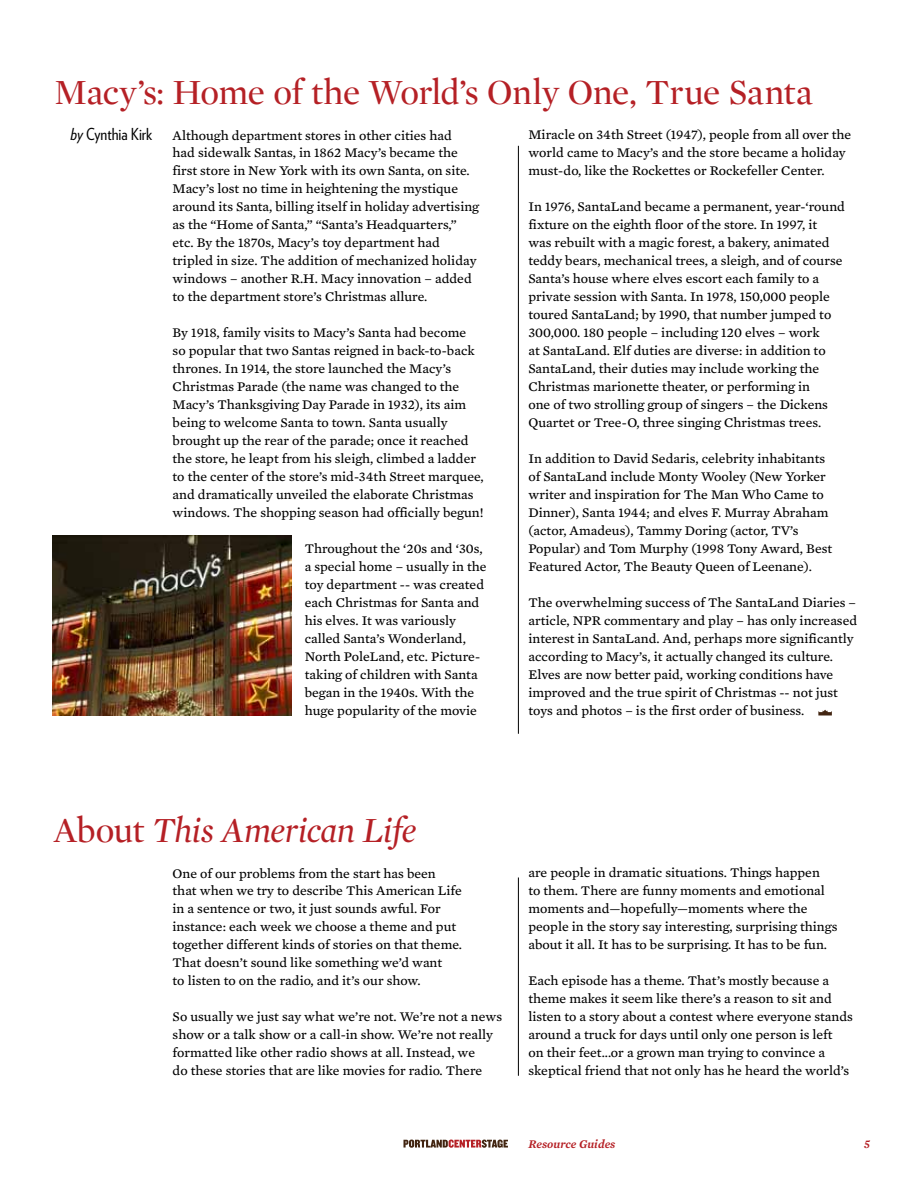
<style>
.page{position:relative;width:918px;height:1188px;background:#fff}
.page>*{position:absolute;margin:0;border:0;box-sizing:border-box;transform-origin:0 0}
.t1{font:36px "Mercury Display Roman";letter-spacing:-.015em;color:#b52025}
.t2{font:italic 36px "Mercury Display";letter-spacing:-.01em;color:#b52025}
.t3{font:13.5px/18px "Mercury Text G3 Roman";color:#000}
.t4{font:italic 600 12px "Mercury Text G1";color:#b52025}
.s1{font-family:"Verlag Condensed";font-style:italic;font-size:16.5px}
.s2{font-family:"Verlag Condensed";font-size:16.5px}
.s3{font-family:"Mercury Display Roman";font-style:normal}
</style>
<div class="page">
<svg style="left:403px;top:1140px;width:105px;height:8px"></svg>
<svg style="left:818px;top:710px;width:14px;height:5px"></svg>
<hr style="left:518px;top:878px;width:1px;height:198px;background:#000">
<hr style="left:518px;top:146px;width:1px;height:588px;background:#000">
<img style="left:52px;top:536px;width:239px;height:180px">
<h1 class="t1" style="left:54px;top:71px;width:760px">Macy’s: Home of the World’s Only One, True Santa</h1>
<p class="t3" style="left:173px;top:126px;width:308px;text-indent:-102px"><span class="s1">by</span> <span class="s2">Cynthia Kirk</span> Although department stores in other cities had<br>had sidewalk Santas, in 1862 Macy’s became the first store in New York with its own Santa, on site.<br>Macy’s lost no time in heightening the mystique around its Santa, billing itself in holiday advertising as the “Home of Santa,” “Santa’s Headquarters,” etc. By the 1870s, Macy’s toy department had tripled in size. The addition of mechanized holiday windows – another R.H. Macy innovation – added to the department store’s Christmas allure.</p>
<p class="t3" style="left:173px;top:324px;width:313px">By 1918, family visits to Macy’s Santa had become<br>so popular that two Santas reigned in back-to-back thrones. In 1914, the store launched the Macy’s Christmas Parade (the name was changed to the Macy’s Thanksgiving Day Parade in 1932), its aim being to welcome Santa to town. Santa usually brought up the rear of the parade; once it reached the store, he leapt from his sleigh, climbed a ladder to the center of the store’s mid-34th Street marquee, and dramatically unveiled the elaborate Christmas windows. The shopping season had officially begun!</p>
<p class="t3" style="left:305px;top:540px;width:183px">Throughout the ‘20s and ‘30s, a special home – usually in the toy department -- was created each Christmas for Santa and his elves. It was variously called Santa’s Wonderland,<br>North PoleLand, etc. Picture&shy;taking of children with Santa began in the 1940s. With the huge popularity of the movie</p>
<p class="t3" style="left:528px;top:126px;width:324px">Miracle on 34th Street (1947), people from all over the world came to Macy’s and the store became a holiday must-do, like the Rockettes or Rockefeller Center.</p>
<p class="t3" style="left:528px;top:198px;width:318px">In 1976, SantaLand became a permanent, year-‘round fixture on the eighth floor of the store. In 1997, it<br>was rebuilt with a magic forest, a bakery, animated teddy bears, mechanical trees, a sleigh, and of course Santa’s house where elves escort each family to a private session with Santa. In 1978, 150,000 people toured SantaLand; by 1990, that number jumped to 300,000. 180 people – including 120 elves – work<br>at SantaLand. Elf duties are diverse: in addition to SantaLand, their duties may include working the Christmas marionette theater, or performing in<br>one of two strolling group of singers – the Dickens Quartet or Tree-O, three singing Christmas trees.</p>
<p class="t3" style="left:528px;top:450px;width:305px">In addition to David Sedaris, celebrity inhabitants of SantaLand include Monty Wooley (New Yorker writer and inspiration for The Man Who Came to Dinner), Santa 1944; and elves F. Murray Abraham (actor, Amadeus), Tammy Doring (actor, TV’s Popular) and Tom Murphy (1998 Tony Award, Best Featured Actor, The Beauty Queen of Leenane).</p>
<p class="t3" style="left:528px;top:594px;width:330px">The overwhelming success of The SantaLand Diaries – article, NPR commentary and play – has only increased interest in SantaLand. And, perhaps more significantly according to Macy’s, it actually changed its culture.<br>Elves are now better paid, working conditions have improved and the true spirit of Christmas -- not just toys and photos – is the first order of business.</p>
<h1 class="t2" style="left:54px;top:809px;width:364px"><span class="s3">About</span> This American Life</h1>
<p class="t3" style="left:173px;top:864px;width:291px">One of our problems from the start has been that when we try to describe This American Life in a sentence or two, it just sounds awful. For instance: each week we choose a theme and put together different kinds of stories on that theme.<br>That doesn’t sound like something we’d want<br>to listen to on the radio, and it’s our show.</p>
<p class="t3" style="left:173px;top:1008px;width:331px">So usually we just say what we’re not. We’re not a news show or a talk show or a call-in show. We’re not really formatted like other radio shows at all. Instead, we<br>do these stories that are like movies for radio. There</p>
<p class="t3" style="left:528px;top:864px;width:310px">are people in dramatic situations. Things happen<br>to them. There are funny moments and emotional moments and—hopefully—moments where the people in the story say interesting, surprising things about it all. It has to be surprising. It has to be fun.</p>
<p class="t3" style="left:528px;top:972px;width:326px">Each episode has a theme. That’s mostly because a theme makes it seem like there’s a reason to sit and listen to a story about a contest where everyone stands around a truck for days until only one person is left<br>on their feet...or a grown man trying to convince a skeptical friend that not only has he heard the world’s</p>
<p class="t4" style="left:528px;top:1136px;width:89px">Resource Guides</p>
<p class="t4" style="left:864px;top:1136px;width:7px">5</p>
</div>
